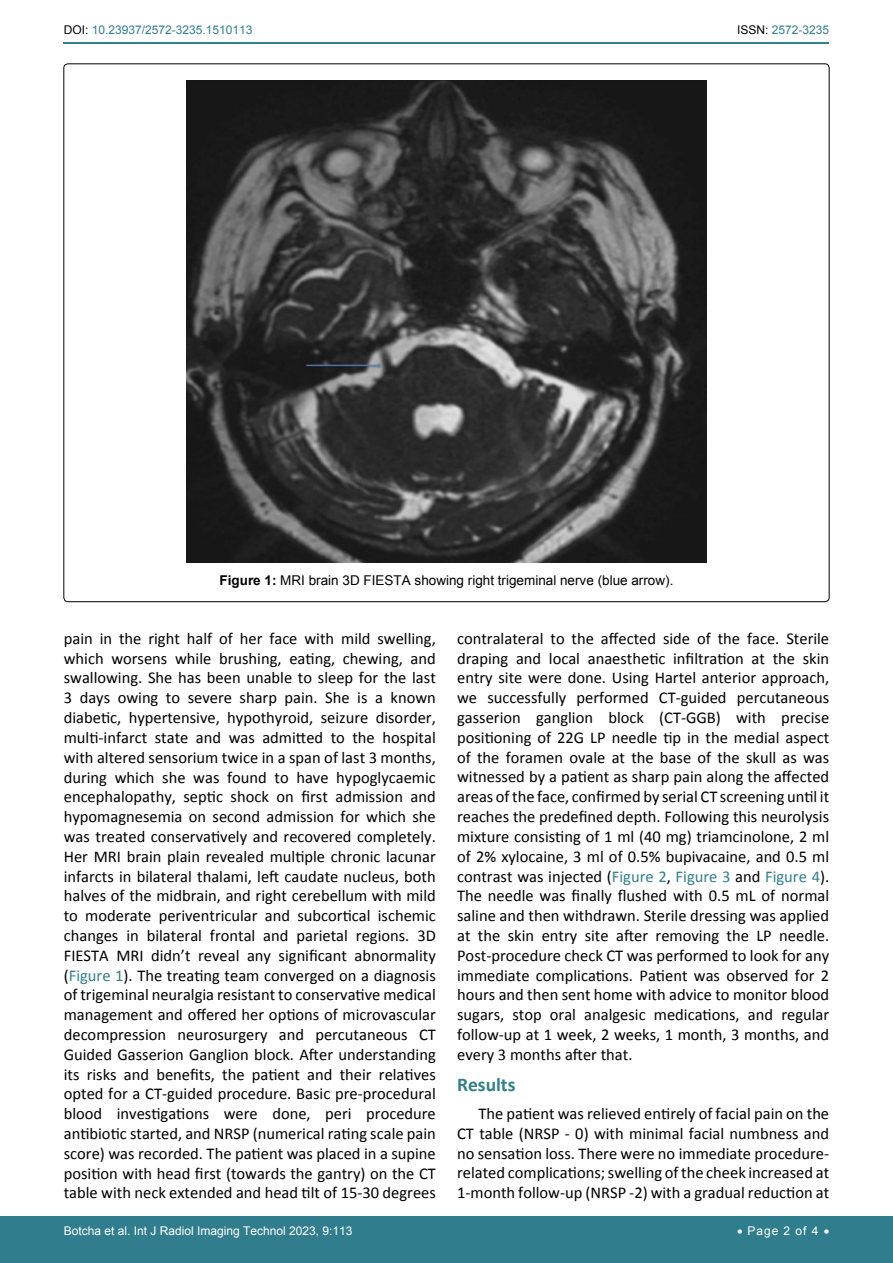
<style>
.page{position:relative;width:893px;height:1263px;background:#fff}
.page>*{position:absolute;margin:0;border:0;box-sizing:border-box;transform-origin:0 0}
.t1{font:700 19.5px "Calibri";color:#30808d}
.t2{font:16.5px/19.8px "Calibri";color:#000;text-align:justify}
.t3{font:13.5px "Arial";color:#000}
.t4{font:12px "Arial";color:#fff}
.t5{font:12px "Arial";color:#30808d}
.s1{color:#000}
.s2{font-weight:700}
.s3{color:#30808d}
</style>
<div class="page">
<hr style="left:64px;top:42px;width:765px;height:1px;background:#30808d">
<div style="left:0;top:1217px;width:893px;height:46px;background:#307d8d"></div>
<img style="left:187px;top:81px;width:519px;height:481px">
<p class="t5" style="left:64px;top:22px;width:190px"><span class="s1">DOI:</span> 10.23937/2572-3235.1510113</p>
<p class="t5" style="left:737px;top:22px;width:94px"><span class="s1">ISSN:</span> 2572-3235</p>
<p class="t3" style="left:220px;top:571px;width:455px"><span class="s2">Figure 1:</span> MRI brain 3D FIESTA showing right trigeminal nerve (blue arrow).</p>
<p class="t2" style="left:64px;top:628px;width:374px">pain in the right half of her face with mild swelling, which worsens while brushing, eating, chewing, and swallowing. She has been unable to sleep for the last 3 days owing to severe sharp pain. She is a known diabetic, hypertensive, hypothyroid, seizure disorder, multi-infarct state and was admitted to the hospital with altered sensorium twice in a span of last 3 months, during which she was found to have hypoglycaemic encephalopathy, septic shock on first admission and hypomagnesemia on second admission for which she was treated conservatively and recovered completely.<br>Her MRI brain plain revealed multiple chronic lacunar infarcts in bilateral thalami, left caudate nucleus, both halves of the midbrain, and right cerebellum with mild to moderate periventricular and subcortical ischemic changes in bilateral frontal and parietal regions. 3D FIESTA MRI didn’t reveal any significant abnormality (<span class="s3">Figure 1</span>). The treating team converged on a diagnosis of trigeminal neuralgia resistant to conservative medical management and offered her options of microvascular decompression neurosurgery and percutaneous CT Guided Gasserion Ganglion block. After understanding its risks and benefits, the patient and their relatives opted for a CT-guided procedure. Basic pre-procedural blood investigations were done, peri procedure antibiotic started, and NRSP (numerical rating scale pain score) was recorded. The patient was placed in a supine position with head first (towards the gantry) on the CT table with neck extended and head tilt of 15-30 degrees</p>
<p class="t2" style="left:457px;top:628px;width:374px">contralateral to the affected side of the face. Sterile draping and local anaesthetic infiltration at the skin entry site were done. Using Hartel anterior approach, we successfully performed CT-guided percutaneous gasserion ganglion block (CT-GGB) with precise positioning of 22G LP needle tip in the medial aspect of the foramen ovale at the base of the skull as was witnessed by a patient as sharp pain along the affected areas of the face, confirmed by serial CT screening until it reaches the predefined depth. Following this neurolysis mixture consisting of 1 ml (40 mg) triamcinolone, 2 ml of 2% xylocaine, 3 ml of 0.5% bupivacaine, and 0.5 ml contrast was injected (<span class="s3">Figure 2</span>, <span class="s3">Figure 3</span> and <span class="s3">Figure 4</span>).<br>The needle was finally flushed with 0.5 mL of normal saline and then withdrawn. Sterile dressing was applied at the skin entry site after removing the LP needle.<br>Post-procedure check CT was performed to look for any immediate complications. Patient was observed for 2 hours and then sent home with advice to monitor blood sugars, stop oral analgesic medications, and regular follow-up at 1 week, 2 weeks, 1 month, 3 months, and every 3 months after that.</p>
<p class="t1" style="left:457px;top:1072px;width:60px">Results</p>
<p class="t2" style="left:457px;top:1104px;width:374px;text-indent:21px">The patient was relieved entirely of facial pain on the CT table (NRSP - 0) with minimal facial numbness and no sensation loss. There were no immediate procedure&shy;related complications; swelling of the cheek increased at 1-month follow-up (NRSP -2) with a gradual reduction at</p>
<p class="t4" style="left:64px;top:1223px;width:290px">Botcha et al. Int J Radiol Imaging Technol 2023, 9:113</p>
<p class="t4" style="left:737px;top:1223px;width:94px">• Page 2 of 4 •</p>
</div>
